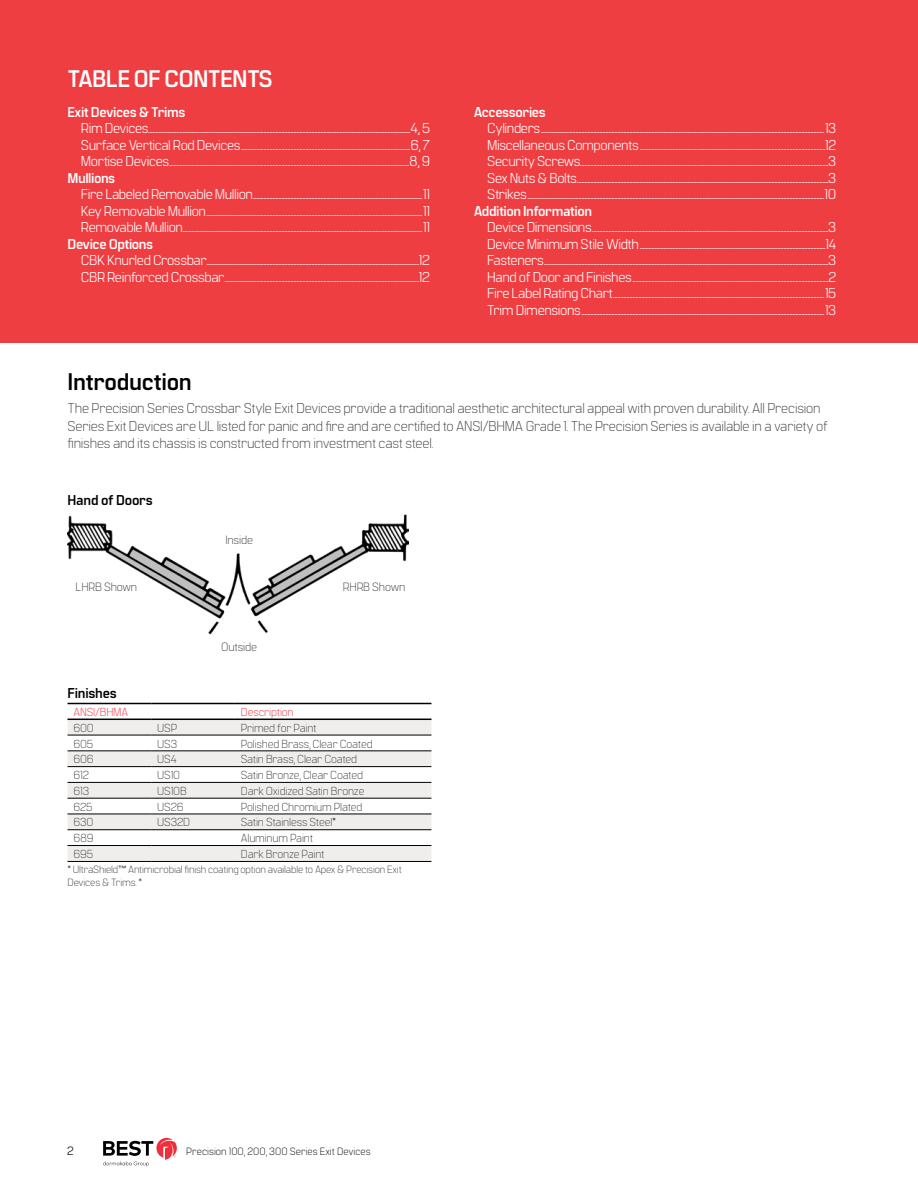
<style>
.page{position:relative;width:918px;height:1188px;background:#fff}
.page>*{position:absolute;margin:0;border:0;box-sizing:border-box;transform-origin:0 0}
.t1{font:700 24px "Manifold CF";letter-spacing:-.03em;color:#fff}
.t2{font:700 24px "Manifold CF";letter-spacing:-.015em;color:#000}
.t3{font:14.25px/16.5px "Manifold CF";letter-spacing:-.03em;color:#fff;text-align:justify}
.t4{font:300 14.25px/17.1px "Manifold CF";letter-spacing:-.015em;color:#414042}
.t5{font:700 14.25px "Manifold CF";letter-spacing:-.03em;color:#fff}
.t6{font:700 14.25px "Manifold CF";letter-spacing:-.015em;color:#000}
.t7{font:300 12px "Manifold CF";letter-spacing:-.015em;color:#414042}
.t8{font:12px "Manifold CF";color:#000}
.t9{font:300 11.7px "Manifold CF";letter-spacing:-.015em;color:#414042}
.t10{font:300 11.7px "Manifold CF";letter-spacing:-.015em;color:#ee303c}
.t11{font:300 10.5px/12.6px "Manifold CF";letter-spacing:-.015em;color:#414042}
.t12{font:300 10.5px "Manifold CF";color:#000}
</style>
<div class="page">
<svg style="left:103px;top:1138px;width:74px;height:28px"></svg>
<div style="left:0;top:0;width:918px;height:342px;background:#ef3e42"></div>
<img style="left:68px;top:514px;width:341px;height:121px">
<svg style="left:68px;top:720px;width:363px;height:141px;fill:#efeeed"></svg>
<hr style="left:68px;top:735px;width:83px;height:1px;background:#000">
<hr style="left:151px;top:735px;width:84px;height:1px;background:#000">
<hr style="left:235px;top:735px;width:196px;height:1px;background:#000">
<hr style="left:68px;top:750px;width:83px;height:1px;background:#000">
<hr style="left:151px;top:750px;width:84px;height:1px;background:#000">
<hr style="left:235px;top:750px;width:196px;height:1px;background:#000">
<hr style="left:68px;top:766px;width:83px;height:1px;background:#000">
<hr style="left:151px;top:766px;width:84px;height:1px;background:#000">
<hr style="left:235px;top:766px;width:196px;height:1px;background:#000">
<hr style="left:68px;top:782px;width:83px;height:1px;background:#000">
<hr style="left:151px;top:782px;width:84px;height:1px;background:#000">
<hr style="left:235px;top:782px;width:196px;height:1px;background:#000">
<hr style="left:68px;top:798px;width:83px;height:1px;background:#000">
<hr style="left:151px;top:798px;width:84px;height:1px;background:#000">
<hr style="left:235px;top:798px;width:196px;height:1px;background:#000">
<hr style="left:68px;top:814px;width:83px;height:1px;background:#000">
<hr style="left:151px;top:814px;width:84px;height:1px;background:#000">
<hr style="left:235px;top:814px;width:196px;height:1px;background:#000">
<hr style="left:68px;top:829px;width:83px;height:1px;background:#000">
<hr style="left:151px;top:829px;width:84px;height:1px;background:#000">
<hr style="left:235px;top:829px;width:196px;height:1px;background:#000">
<hr style="left:68px;top:845px;width:83px;height:1px;background:#000">
<hr style="left:151px;top:845px;width:84px;height:1px;background:#000">
<hr style="left:235px;top:845px;width:196px;height:1px;background:#000">
<hr style="left:68px;top:703px;width:83px;height:1px;background:#000">
<hr style="left:151px;top:703px;width:84px;height:1px;background:#000">
<hr style="left:235px;top:703px;width:196px;height:1px;background:#000">
<hr style="left:68px;top:719px;width:83px;height:1px;background:#000">
<hr style="left:151px;top:719px;width:84px;height:1px;background:#000">
<hr style="left:235px;top:719px;width:196px;height:1px;background:#000">
<hr style="left:68px;top:861px;width:83px;height:1px;background:#000">
<hr style="left:151px;top:861px;width:84px;height:1px;background:#000">
<hr style="left:235px;top:861px;width:196px;height:1px;background:#000">
<h1 class="t1" style="left:68px;top:64px;width:207px">TABLE OF CONTENTS</h1>
<p class="t5" style="left:68px;top:104px;width:119px">Exit Devices &amp; Trims</p>
<p class="t3" style="left:81px;top:120px;width:351px">Rim Devices..............................................................................................................................................................................4, 5<br>Surface Vertical Rod Devices.................................................................................................................6, 7<br>Mortise Devices...............................................................................................................................................................8, 9</p>
<p class="t5" style="left:68px;top:170px;width:49px">Mullions</p>
<p class="t3" style="left:81px;top:186px;width:351px">Fire Labeled Removable Mullion.................................................................................................................11<br>Key Removable Mullion...............................................................................................................................................11<br>Removable Mullion...............................................................................................................................................................11</p>
<p class="t5" style="left:68px;top:236px;width:87px">Device Options</p>
<p class="t3" style="left:81px;top:252px;width:351px">CBK Knurled Crossbar.............................................................................................................................................12<br>CBR Reinforced Crossbar.................................................................................................................................12</p>
<p class="t5" style="left:474px;top:104px;width:74px">Accessories</p>
<p class="t3" style="left:487px;top:120px;width:351px">Cylinders............................................................................................................................................................................................13<br>Miscellaneous Components............................................................................................................................12<br>Security Screws.....................................................................................................................................................................3<br>Sex Nuts &amp; Bolts.......................................................................................................................................................................3<br>Strikes.....................................................................................................................................................................................................10</p>
<p class="t5" style="left:474px;top:203px;width:120px">Addition Information</p>
<p class="t3" style="left:487px;top:219px;width:351px">Device Dimensions.............................................................................................................................................................3<br>Device Minimum Stile Width............................................................................................................................14<br>Fasteners.............................................................................................................................................................................................3<br>Hand of Door and Finishes..................................................................................................................................2<br>Fire Label Rating Chart............................................................................................................................................15<br>Trim Dimensions.................................................................................................................................................................13</p>
<h1 class="t2" style="left:68px;top:367px;width:126px">Introduction</h1>
<p class="t4" style="left:68px;top:400px;width:762px">The Precision Series Crossbar Style Exit Devices provide a traditional aesthetic architectural appeal with proven durability. All Precision<br>Series Exit Devices are UL listed for panic and fire and are certified to ANSI/BHMA Grade 1. The Precision Series is available in a variety of finishes and its chassis is constructed from investment cast steel.</p>
<p class="t6" style="left:68px;top:492px;width:87px">Hand of Doors</p>
<p class="t7" style="left:225px;top:533px;width:29px">Inside</p>
<p class="t7" style="left:76px;top:580px;width:63px">LHRB Shown</p>
<p class="t7" style="left:343px;top:580px;width:64px">RHRB Shown</p>
<p class="t7" style="left:221px;top:639px;width:38px">Outside</p>
<p class="t6" style="left:68px;top:684px;width:51px">Finishes</p>
<p class="t10" style="left:74px;top:705px;width:56px">ANSI/BHMA</p>
<p class="t10" style="left:241px;top:705px;width:54px">Description</p>
<p class="t9" style="left:74px;top:721px;width:22px">600</p>
<p class="t9" style="left:157px;top:721px;width:22px">USP</p>
<p class="t9" style="left:241px;top:721px;width:77px">Primed for Paint</p>
<p class="t9" style="left:74px;top:737px;width:21px">605</p>
<p class="t9" style="left:157px;top:737px;width:21px">US3</p>
<p class="t9" style="left:241px;top:737px;width:133px">Polished Brass, Clear Coated</p>
<p class="t9" style="left:74px;top:753px;width:22px">606</p>
<p class="t9" style="left:157px;top:753px;width:21px">US4</p>
<p class="t9" style="left:241px;top:753px;width:118px">Satin Brass, Clear Coated</p>
<p class="t9" style="left:74px;top:768px;width:17px">612</p>
<p class="t9" style="left:157px;top:768px;width:25px">US10</p>
<p class="t9" style="left:241px;top:768px;width:124px">Satin Bronze, Clear Coated</p>
<p class="t9" style="left:74px;top:784px;width:17px">613</p>
<p class="t9" style="left:157px;top:784px;width:31px">US10B</p>
<p class="t9" style="left:241px;top:784px;width:125px">Dark Oxidized Satin Bronze</p>
<p class="t9" style="left:74px;top:800px;width:21px">625</p>
<p class="t9" style="left:157px;top:800px;width:28px">US26</p>
<p class="t9" style="left:241px;top:800px;width:123px">Polished Chromium Plated</p>
<p class="t9" style="left:74px;top:816px;width:21px">630</p>
<p class="t9" style="left:157px;top:816px;width:35px">US32D</p>
<p class="t9" style="left:241px;top:816px;width:97px">Satin Stainless Steel*</p>
<p class="t9" style="left:74px;top:831px;width:22px">689</p>
<p class="t9" style="left:241px;top:831px;width:74px">Aluminum Paint</p>
<p class="t9" style="left:74px;top:847px;width:21px">695</p>
<p class="t9" style="left:241px;top:847px;width:85px">Dark Bronze Paint</p>
<p class="t11" style="left:68px;top:863px;width:336px">* UltraShield™ Antimicrobial finish coating option available to Apex &amp; Precision Exit<br>Devices &amp; Trims. *</p>
<p class="t8" style="left:67px;top:1144px;width:8px">2</p>
<p class="t12" style="left:186px;top:1145px;width:186px">Precision 100, 200, 300 Series Exit Devices</p>
</div>
